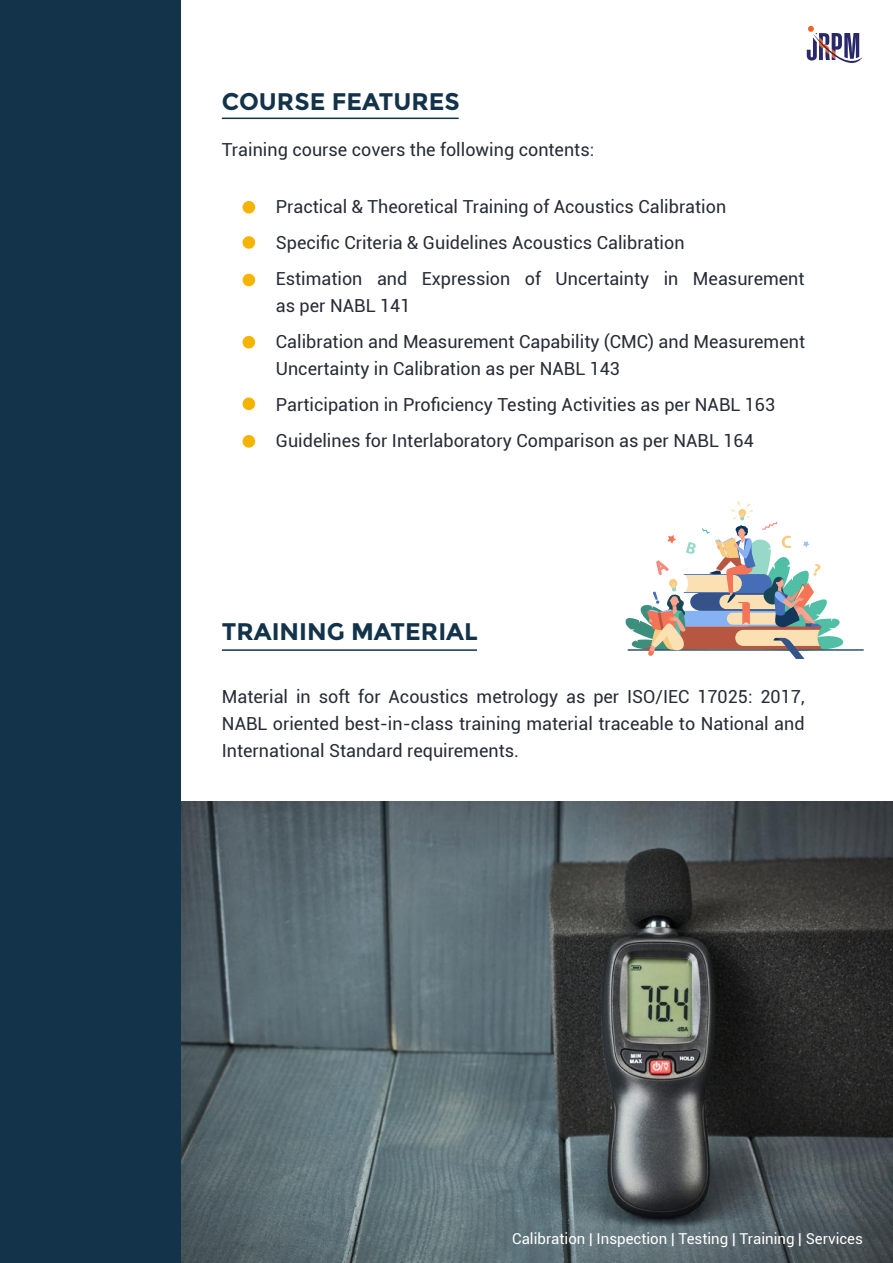
<style>
.page{position:relative;width:893px;height:1263px;background:#fff}
.page>*{position:absolute;margin:0;border:0;box-sizing:border-box;transform-origin:0 0}
.t1{font:700 24px "Montserrat";color:#13334a}
.t2{font:18px/36px "Roboto";color:#272c35}
.t3{font:15px "Roboto";color:#fff}
</style>
<div class="page">
<img style="left:181px;top:802px;width:712px;height:461px">
<hr style="left:222px;top:118px;width:237px;height:1px;background:#13334a">
<hr style="left:222px;top:649px;width:255px;height:2px;background:#13334a">
<div style="left:243px;top:236px;width:12px;height:13px;background:#f4b400;border-radius:50%"></div>
<div style="left:243px;top:201px;width:12px;height:13px;background:#f4b400;border-radius:50%"></div>
<div style="left:243px;top:274px;width:12px;height:12px;background:#f4b400;border-radius:50%"></div>
<div style="left:243px;top:336px;width:12px;height:12px;background:#f4b400;border-radius:50%"></div>
<div style="left:243px;top:397px;width:12px;height:13px;background:#f4b400;border-radius:50%"></div>
<div style="left:243px;top:435px;width:12px;height:13px;background:#f4b400;border-radius:50%"></div>
<svg style="left:807px;top:26px;width:55px;height:37px"></svg>
<hr style="left:627px;top:649px;width:237px;height:2px;background:#184655">
<svg style="left:625px;top:501px;width:220px;height:158px"></svg>
<div style="left:0;top:0;width:181px;height:1263px;background:#13334a"></div>
<h1 class="t1" style="left:222px;top:87px;width:239px">COURSE FEATURES</h1>
<p class="t2" style="left:222px;top:131px;width:374px">Training course covers the following contents:</p>
<p class="t2" style="left:276px;top:188px;width:530px">Practical &amp; Theoretical Training of Acoustics Calibration<br>Specific Criteria &amp; Guidelines Acoustics Calibration<br>Estimation and Expression of Uncertainty in Measurement</p>
<p class="t2" style="left:276px;top:287px;width:531px">as per NABL 141<br>Calibration and Measurement Capability (CMC) and Measurement</p>
<p class="t2" style="left:276px;top:350px;width:501px">Uncertainty in Calibration as per NABL 143<br>Participation in Proficiency Testing Activities as per NABL 163<br>Guidelines for Interlaboratory Comparison as per NABL 164</p>
<h1 class="t1" style="left:222px;top:617px;width:257px">TRAINING MATERIAL</h1>
<p class="t2" style="left:222px;top:682px;width:584px;line-height:27px;text-align:justify">Material in soft for Acoustics metrology as per ISO/IEC 17025: 2017, NABL oriented best-in-class training material traceable to National and International Standard requirements.</p>
<p class="t3" style="left:512px;top:1228px;width:352px">Calibration | Inspection | Testing | Training | Services</p>
</div>
